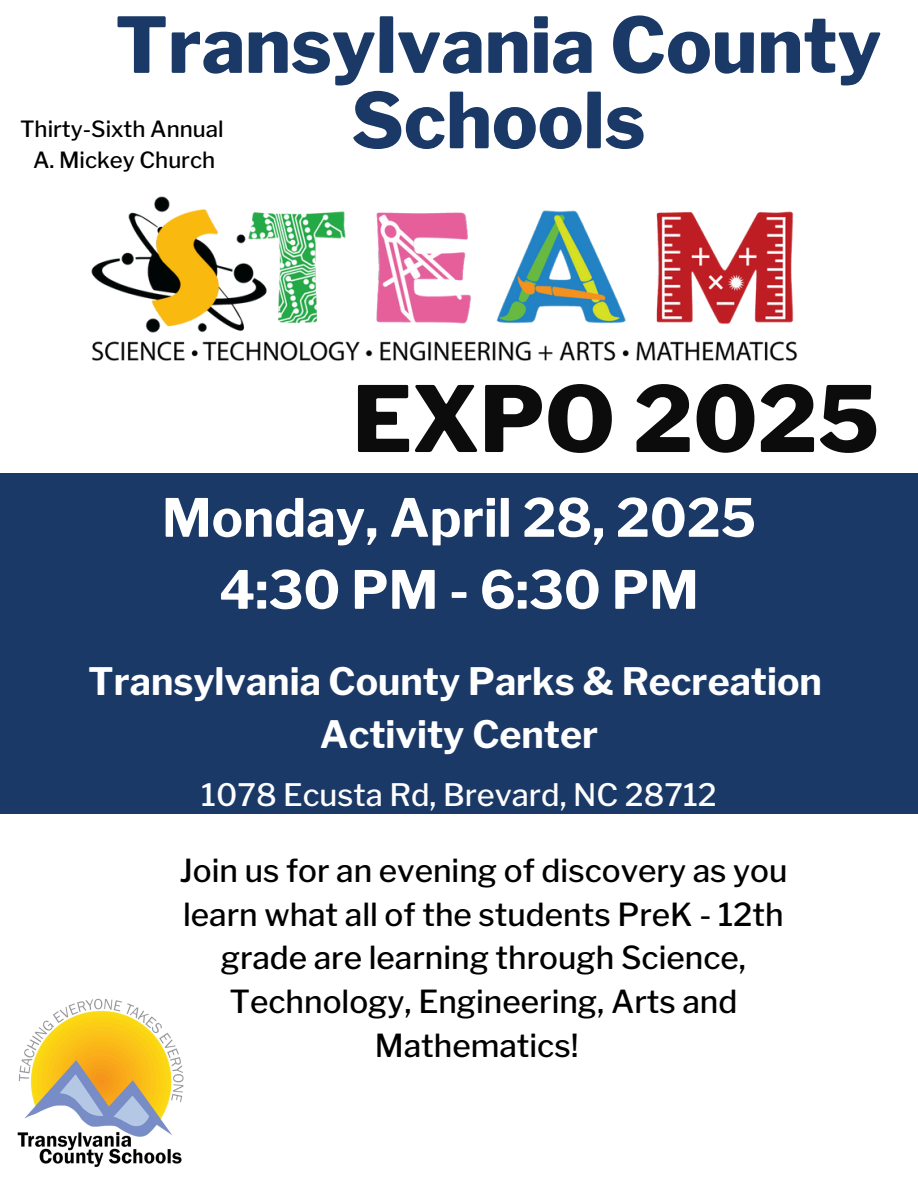
<style>
.page{position:relative;width:918px;height:1188px;background:#fff}
.page>*{position:absolute;margin:0;border:0;box-sizing:border-box;transform-origin:0 0}
.t1{font:800 90.45px "Libre Franklin";color:#0c0c0c}
.t2{font:800 76.35px "Libre Franklin";color:#1a3967}
.t3{font:700 52.35px/72px "Libre Franklin";color:#fff;text-align:center}
.t4{font:700 37.65px/52.5px "Libre Franklin";color:#fff;text-align:center}
.t5{font:500 31.5px/43.8px "Libre Franklin";color:#000;text-align:center}
.t6{font:500 30.75px "Libre Franklin";color:#fdfdfd}
.t7{font:500 22.2px "Libre Franklin";color:#000}
</style>
<div class="page">
<img style="left:17px;top:998px;width:167px;height:169px">
<img style="left:91px;top:196px;width:707px;height:165px">
<div style="left:0;top:474px;width:918px;height:340px;background:#1a3967"></div>
<p class="t2" style="left:115px;top:-1px;width:768px">Transylvania County</p>
<p class="t7" style="left:20px;top:116px;width:205px">Thirty-Sixth Annual</p>
<p class="t7" style="left:33px;top:147px;width:184px">A. Mickey Church</p>
<p class="t2" style="left:351px;top:75px;width:296px">Schools</p>
<h2 class="t1" style="left:352px;top:365px;width:528px">EXPO 2025</h2>
<h3 class="t3" style="left:162px;top:482px;width:596px">Monday, April 28, 2025<br>4:30 PM - 6:30 PM</h3>
<h5 class="t4" style="left:88px;top:656px;width:735px">Transylvania County Parks &amp; Recreation<br>Activity Center</h5>
<h4 class="t6" style="left:201px;top:777px;width:517px">1078 Ecusta Rd, Brevard, NC 28712</h4>
<h1 class="t5" style="left:179px;top:848px;width:610px">Join us for an evening of discovery as you learn what all of the students PreK - 12th grade are learning through Science, Technology, Engineering, Arts and Mathematics!</h1>
</div>
